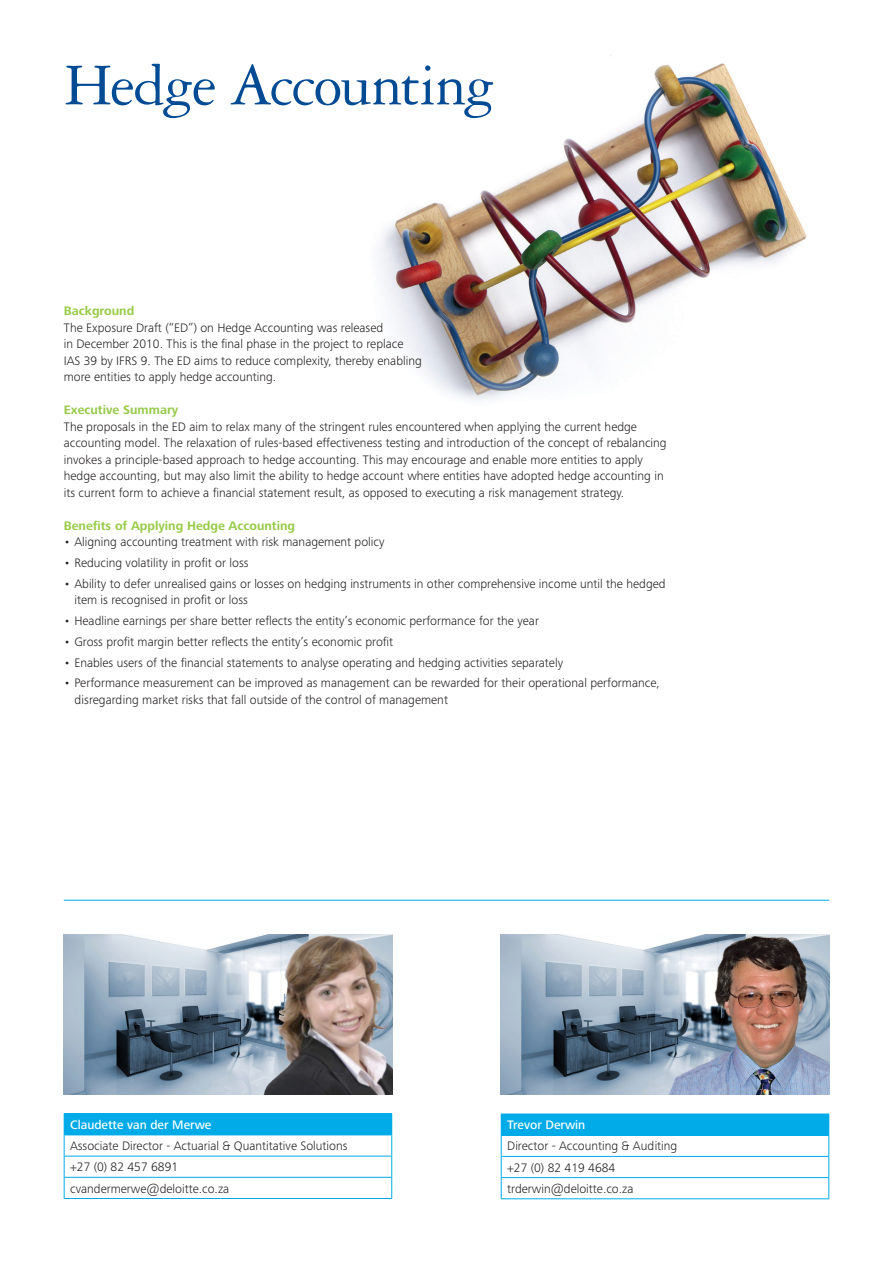
<style>
.page{position:relative;width:893px;height:1263px;background:#fff}
.page>*{position:absolute;margin:0;border:0;box-sizing:border-box;transform-origin:0 0}
.A_-_Heading{font:63px "Garamond 3 LT Std";letter-spacing:-.035em;color:#014a94}
.Bullets{font:300 12.75px/16.5px "Frutiger Next Pro";color:#231f20}
.Body_copy{font:300 12.75px/16.5px "Frutiger Next Pro";color:#231f20}
.B_-_Subhead{font:700 12.75px "Frutiger Next Pro";color:#97ca49}
.Bullets-2{font:500 12.75px "Frutiger Next Pro";color:#fff}
</style>
<div class="page">
<img style="left:501px;top:934px;width:328px;height:161px">
<img style="left:377px;top:55px;width:430px;height:346px">
<img style="left:64px;top:934px;width:328px;height:161px">
<div style="left:64px;top:1114px;width:328px;height:21px;background:#00abe7"></div>
<hr style="left:64px;top:1113px;width:328px;height:1px;background:#00abe7">
<hr style="left:64px;top:1156px;width:328px;height:1px;background:#00abe7">
<hr style="left:64px;top:1177px;width:328px;height:1px;background:#00abe7">
<svg style="left:64px;top:1135px;width:1px;height:63px"></svg>
<svg style="left:391px;top:1135px;width:1px;height:63px"></svg>
<hr style="left:64px;top:1198px;width:328px;height:1px;background:#00abe7">
<div style="left:501px;top:1114px;width:328px;height:21px;background:#00abe7"></div>
<hr style="left:501px;top:1113px;width:328px;height:1px;background:#00abe7">
<hr style="left:501px;top:1135px;width:328px;height:1px;background:#00abe7">
<hr style="left:501px;top:1156px;width:328px;height:1px;background:#00abe7">
<hr style="left:501px;top:1177px;width:328px;height:1px;background:#00abe7">
<svg style="left:501px;top:1136px;width:1px;height:62px"></svg>
<svg style="left:828px;top:1136px;width:1px;height:62px"></svg>
<hr style="left:501px;top:1198px;width:328px;height:1px;background:#00abe7">
<hr style="left:64px;top:900px;width:765px;height:1px;background:#00abe7">
<p class="A_-_Heading" style="left:64px;top:51px;width:433px">Hedge Accounting</p>
<p class="B_-_Subhead" style="left:64px;top:304px;width:72px">Background</p>
<p class="Body_copy" style="left:64px;top:319px;width:359px">The Exposure Draft (“ED”) on Hedge Accounting was released<br>in December 2010. This is the final phase in the project to replace IAS 39 by IFRS 9. The ED aims to reduce complexity, thereby enabling more entities to apply hedge accounting.</p>
<p class="B_-_Subhead" style="left:64px;top:403px;width:116px">Executive Summary</p>
<p class="Body_copy" style="left:64px;top:418px;width:604px">The proposals in the ED aim to relax many of the stringent rules encountered when applying the current hedge accounting model. The relaxation of rules-based effectiveness testing and introduction of the concept of rebalancing invokes a principle-based approach to hedge accounting. This may encourage and enable more entities to apply hedge accounting, but may also limit the ability to hedge account where entities have adopted hedge accounting in its current form to achieve a financial statement result, as opposed to executing a risk management strategy.</p>
<p class="B_-_Subhead" style="left:64px;top:518px;width:233px">Benefits of Applying Hedge Accounting</p>
<p class="Bullets" style="left:64px;top:534px;width:322px">• Aligning accounting treatment with risk management policy</p>
<p class="Bullets" style="left:64px;top:555px;width:186px">• Reducing volatility in profit or loss</p>
<p class="Bullets" style="left:74px;top:575px;width:593px;text-indent:-11px">• Ability to defer unrealised gains or losses on hedging instruments in other comprehensive income until the hedged item is recognised in profit or loss</p>
<p class="Bullets" style="left:64px;top:613px;width:477px">• Headline earnings per share better reflects the entity’s economic performance for the year</p>
<p class="Bullets" style="left:64px;top:633px;width:331px">• Gross profit margin better reflects the entity’s economic profit</p>
<p class="Bullets" style="left:64px;top:654px;width:501px">• Enables users of the financial statements to analyse operating and hedging activities separately</p>
<p class="Bullets" style="left:74px;top:675px;width:587px;text-indent:-11px">• Performance measurement can be improved as management can be rewarded for their operational performance, disregarding market risks that fall outside of the control of management</p>
<p class="Bullets-2" style="left:70px;top:1117px;width:143px">Claudette van der Merwe</p>
<p class="Bullets" style="left:70px;top:1137px;width:279px">Associate Director - Actuarial &amp; Quantitative Solutions</p>
<p class="Bullets" style="left:70px;top:1159px;width:110px">+27 (0) 82 457 6891</p>
<p class="Bullets" style="left:70px;top:1180px;width:161px">cvandermerwe@deloitte.co.za</p>
<p class="Bullets-2" style="left:507px;top:1118px;width:80px">Trevor Derwin</p>
<p class="Bullets" style="left:507px;top:1138px;width:172px">Director - Accounting &amp; Auditing</p>
<p class="Bullets" style="left:507px;top:1159px;width:110px">+27 (0) 82 419 4684</p>
<p class="Bullets" style="left:507px;top:1180px;width:128px">trderwin@deloitte.co.za</p>
</div>
